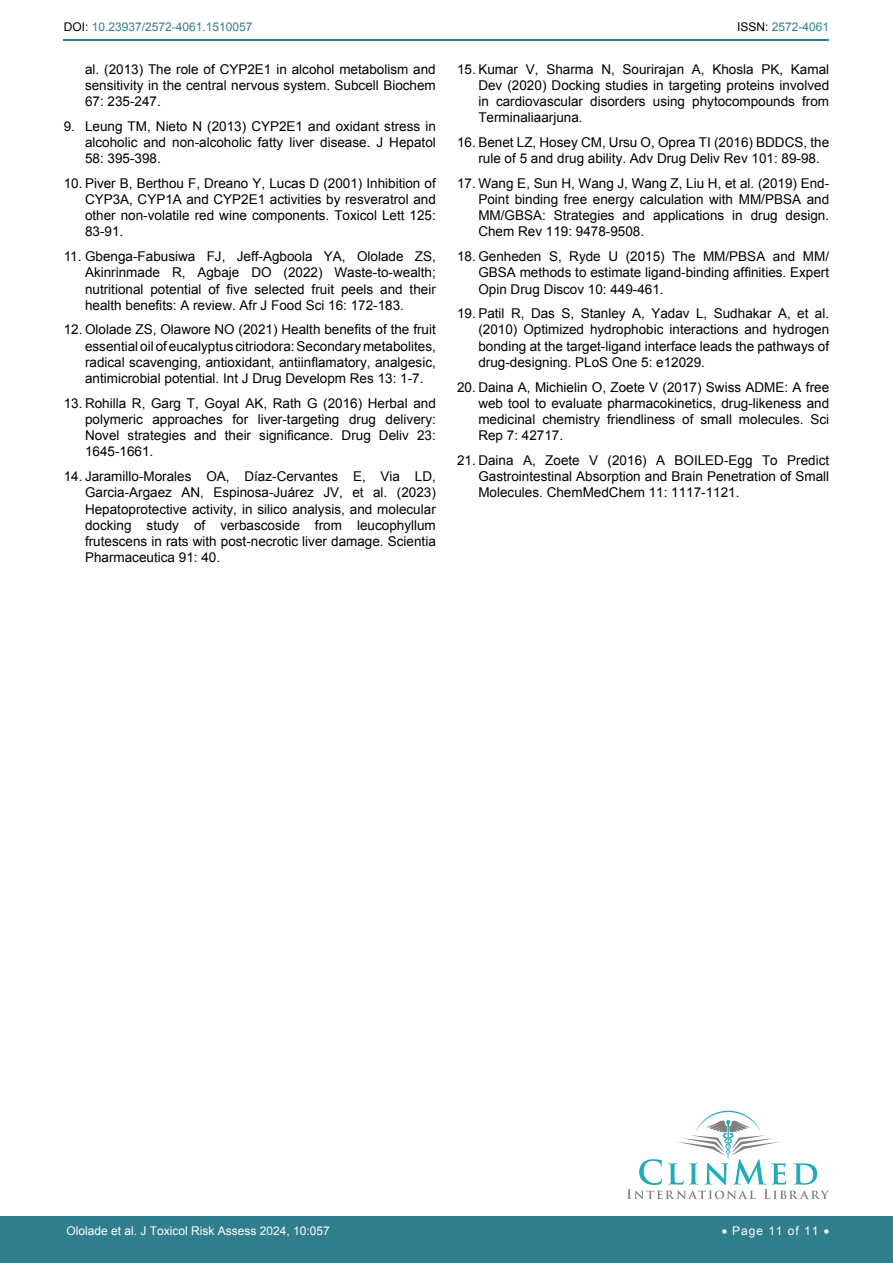
<style>
.page{position:relative;width:893px;height:1263px;background:#fff}
.page>*{position:absolute;margin:0;border:0;box-sizing:border-box;transform-origin:0 0}
.t1{font:13.5px/16.2px "Arial";color:#000;text-align:justify}
.t2{font:12px "Arial";color:#30808d}
.t3{font:12px "Arial";color:#fff}
.t4{font:12px "Arial";letter-spacing:.08em;color:#fff}
.s1{color:#000}
</style>
<div class="page">
<hr style="left:64px;top:40px;width:765px;height:1px;background:#30808d">
<div style="left:0;top:1217px;width:893px;height:46px;background:#307d8d"></div>
<svg style="left:627px;top:1111px;width:202px;height:88px"></svg>
<p class="t2" style="left:64px;top:19px;width:190px"><span class="s1">DOI:</span> 10.23937/2572-4061.1510057</p>
<p class="t2" style="left:737px;top:19px;width:94px"><span class="s1">ISSN:</span> 2572-4061</p>
<p class="t1" style="left:85px;top:61px;width:352px">al. (2013) The role of CYP2E1 in alcohol metabolism and sensitivity in the central nervous system. Subcell Biochem 67: 235-247.</p>
<p class="t1" style="left:85px;top:118px;width:352px;text-indent:-21px">9. Leung TM, Nieto N (2013) CYP2E1 and oxidant stress in alcoholic and non-alcoholic fatty liver disease. J Hepatol 58: 395-398.</p>
<p class="t1" style="left:85px;top:175px;width:352px;text-indent:-21px">10. Piver B, Berthou F, Dreano Y, Lucas D (2001) Inhibition of CYP3A, CYP1A and CYP2E1 activities by resveratrol and other non-volatile red wine components. Toxicol Lett 125:<br>83-91.</p>
<p class="t1" style="left:85px;top:248px;width:352px;text-indent:-21px">11. Gbenga-Fabusiwa FJ, Jeff-Agboola YA, Ololade ZS, Akinrinmade R, Agbaje DO (2022) Waste-to-wealth; nutritional potential of five selected fruit peels and their health benefits: A review. Afr J Food Sci 16: 172-183.</p>
<p class="t1" style="left:85px;top:322px;width:352px;text-indent:-21px">12. Ololade ZS, Olawore NO (2021) Health benefits of the fruit essential oil of eucalyptus citriodora: Secondary metabolites, radical scavenging, antioxidant, antiinflamatory, analgesic, antimicrobial potential. Int J Drug Developm Res 13: 1-7.</p>
<p class="t1" style="left:85px;top:395px;width:352px;text-indent:-21px">13. Rohilla R, Garg T, Goyal AK, Rath G (2016) Herbal and polymeric approaches for liver-targeting drug delivery:<br>Novel strategies and their significance. Drug Deliv 23:<br>1645-1661.</p>
<p class="t1" style="left:85px;top:468px;width:352px;text-indent:-21px">14. Jaramillo-Morales OA, Díaz-Cervantes E, Via LD, Garcia-Argaez AN, Espinosa-Juárez JV, et al. (2023)<br>Hepatoprotective activity, in silico analysis, and molecular docking study of verbascoside from leucophyllum frutescens in rats with post-necrotic liver damage. Scientia Pharmaceutica 91: 40.</p>
<p class="t1" style="left:478px;top:61px;width:352px;text-indent:-21px">15. Kumar V, Sharma N, Sourirajan A, Khosla PK, Kamal Dev (2020) Docking studies in targeting proteins involved in cardiovascular disorders using phytocompounds from Terminaliaarjuna.</p>
<p class="t1" style="left:478px;top:134px;width:352px;text-indent:-21px">16. Benet LZ, Hosey CM, Ursu O, Oprea TI (2016) BDDCS, the rule of 5 and drug ability. Adv Drug Deliv Rev 101: 89-98.</p>
<p class="t1" style="left:478px;top:175px;width:352px;text-indent:-21px">17. Wang E, Sun H, Wang J, Wang Z, Liu H, et al. (2019) End-Point binding free energy calculation with MM/PBSA and MM/GBSA: Strategies and applications in drug design.<br>Chem Rev 119: 9478-9508.</p>
<p class="t1" style="left:478px;top:248px;width:352px;text-indent:-21px">18. Genheden S, Ryde U (2015) The MM/PBSA and MM/ GBSA methods to estimate ligand-binding affinities. Expert Opin Drug Discov 10: 449-461.</p>
<p class="t1" style="left:478px;top:306px;width:352px;text-indent:-21px">19. Patil R, Das S, Stanley A, Yadav L, Sudhakar A, et al. (2010) Optimized hydrophobic interactions and hydrogen bonding at the target-ligand interface leads the pathways of drug-designing. PLoS One 5: e12029.</p>
<p class="t1" style="left:478px;top:379px;width:352px;text-indent:-21px">20. Daina A, Michielin O, Zoete V (2017) Swiss ADME: A free web tool to evaluate pharmacokinetics, drug-likeness and medicinal chemistry friendliness of small molecules. Sci Rep 7: 42717.</p>
<p class="t1" style="left:478px;top:452px;width:352px;text-indent:-21px">21. Daina A, Zoete V (2016) A BOILED-Egg To Predict Gastrointestinal Absorption and Brain Penetration of Small Molecules. ChemMedChem 11: 1117-1121.</p>
<p class="t3" style="left:66px;top:1223px;width:265px">Ololade et al. J Toxicol Risk Assess 2024, 10:057</p>
<p class="t4" style="left:722px;top:1223px;width:109px">• Page 11 of 11 •</p>
</div>
